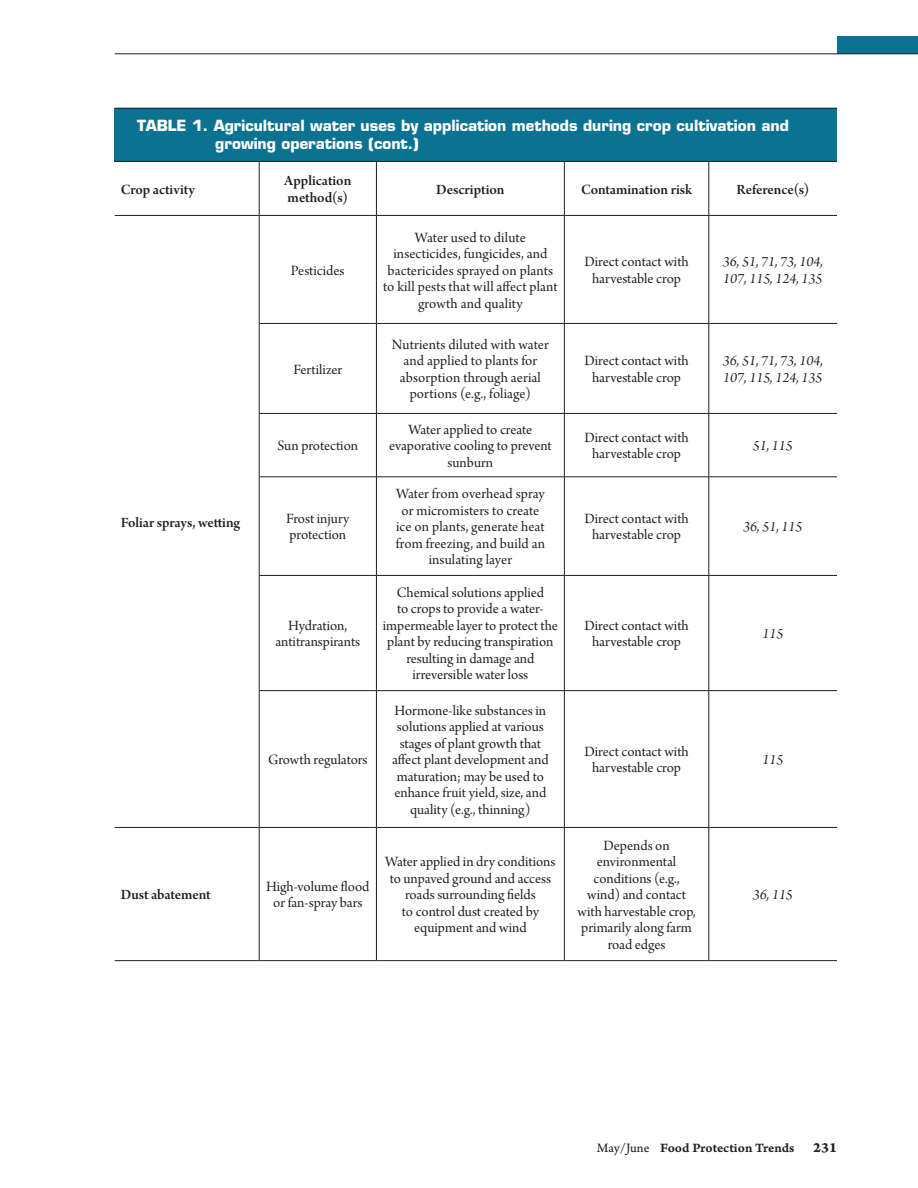
<style>
.page{position:relative;width:918px;height:1188px;background:#fff}
.page>*{position:absolute;margin:0;border:0;box-sizing:border-box;transform-origin:0 0}
.Table_Info{font:15px/16.5px "Arno Pro Subhead";color:#231f20;text-align:center}
.Table_Info-2{font:15px/16.5px "Arno Pro Smbd Subhead";letter-spacing:-.005em;color:#231f20}
.Table_Title{font:700 15px/18px "Eurostile LT Std";color:#fff}
.Table_Info-3{font:15px/16.5px "Arno Pro Italic Subhead";color:#231f20}
.t1{font:13.5px "Arno Pro Smbd Caption";letter-spacing:-.005em;color:#231f20}
.s1{font-family:"Arno Pro Sm Text"}
.s2{font-family:"Arno Pro Bold Caption";font-size:15px}
</style>
<div class="page">
<div style="left:115px;top:108px;width:722px;height:53px;background:#0b7291"></div>
<hr style="left:115px;top:108px;width:144px;height:1px;background:#231f20">
<hr style="left:259px;top:108px;width:117px;height:1px;background:#231f20">
<hr style="left:376px;top:108px;width:188px;height:1px;background:#231f20">
<hr style="left:564px;top:108px;width:145px;height:1px;background:#231f20">
<hr style="left:709px;top:108px;width:128px;height:1px;background:#231f20">
<hr style="left:115px;top:161px;width:144px;height:1px;background:#231f20">
<hr style="left:259px;top:161px;width:117px;height:1px;background:#231f20">
<hr style="left:259px;top:162px;width:1px;height:53px;background:#231f20">
<hr style="left:376px;top:161px;width:188px;height:1px;background:#231f20">
<hr style="left:376px;top:162px;width:1px;height:53px;background:#231f20">
<hr style="left:564px;top:161px;width:145px;height:1px;background:#231f20">
<hr style="left:564px;top:162px;width:1px;height:53px;background:#231f20">
<hr style="left:709px;top:161px;width:128px;height:1px;background:#231f20">
<hr style="left:709px;top:162px;width:1px;height:53px;background:#231f20">
<hr style="left:115px;top:215px;width:144px;height:1px;background:#231f20">
<hr style="left:259px;top:215px;width:117px;height:1px;background:#231f20">
<hr style="left:259px;top:216px;width:1px;height:107px;background:#231f20">
<hr style="left:376px;top:215px;width:188px;height:1px;background:#231f20">
<hr style="left:376px;top:216px;width:1px;height:107px;background:#231f20">
<hr style="left:564px;top:215px;width:145px;height:1px;background:#231f20">
<hr style="left:564px;top:216px;width:1px;height:107px;background:#231f20">
<hr style="left:709px;top:215px;width:128px;height:1px;background:#231f20">
<hr style="left:709px;top:216px;width:1px;height:107px;background:#231f20">
<hr style="left:259px;top:323px;width:117px;height:1px;background:#231f20">
<hr style="left:259px;top:324px;width:1px;height:89px;background:#231f20">
<hr style="left:376px;top:323px;width:188px;height:1px;background:#231f20">
<hr style="left:376px;top:324px;width:1px;height:89px;background:#231f20">
<hr style="left:564px;top:323px;width:145px;height:1px;background:#231f20">
<hr style="left:564px;top:324px;width:1px;height:89px;background:#231f20">
<hr style="left:709px;top:323px;width:128px;height:1px;background:#231f20">
<hr style="left:709px;top:324px;width:1px;height:89px;background:#231f20">
<hr style="left:259px;top:413px;width:117px;height:1px;background:#231f20">
<hr style="left:259px;top:414px;width:1px;height:63px;background:#231f20">
<hr style="left:376px;top:413px;width:188px;height:1px;background:#231f20">
<hr style="left:376px;top:414px;width:1px;height:63px;background:#231f20">
<hr style="left:564px;top:413px;width:145px;height:1px;background:#231f20">
<hr style="left:564px;top:414px;width:1px;height:63px;background:#231f20">
<hr style="left:709px;top:413px;width:128px;height:1px;background:#231f20">
<hr style="left:709px;top:414px;width:1px;height:63px;background:#231f20">
<hr style="left:259px;top:477px;width:117px;height:1px;background:#231f20">
<hr style="left:259px;top:477px;width:1px;height:98px;background:#231f20">
<hr style="left:376px;top:477px;width:188px;height:1px;background:#231f20">
<hr style="left:376px;top:477px;width:1px;height:98px;background:#231f20">
<hr style="left:564px;top:477px;width:145px;height:1px;background:#231f20">
<hr style="left:564px;top:477px;width:1px;height:98px;background:#231f20">
<hr style="left:709px;top:477px;width:128px;height:1px;background:#231f20">
<hr style="left:709px;top:477px;width:1px;height:98px;background:#231f20">
<hr style="left:259px;top:575px;width:117px;height:1px;background:#231f20">
<hr style="left:259px;top:576px;width:1px;height:114px;background:#231f20">
<hr style="left:376px;top:575px;width:188px;height:1px;background:#231f20">
<hr style="left:376px;top:576px;width:1px;height:114px;background:#231f20">
<hr style="left:564px;top:575px;width:145px;height:1px;background:#231f20">
<hr style="left:564px;top:576px;width:1px;height:114px;background:#231f20">
<hr style="left:709px;top:575px;width:128px;height:1px;background:#231f20">
<hr style="left:709px;top:576px;width:1px;height:114px;background:#231f20">
<hr style="left:259px;top:690px;width:117px;height:1px;background:#231f20">
<hr style="left:259px;top:691px;width:1px;height:136px;background:#231f20">
<hr style="left:376px;top:690px;width:188px;height:1px;background:#231f20">
<hr style="left:376px;top:691px;width:1px;height:136px;background:#231f20">
<hr style="left:564px;top:690px;width:145px;height:1px;background:#231f20">
<hr style="left:564px;top:691px;width:1px;height:136px;background:#231f20">
<hr style="left:709px;top:690px;width:128px;height:1px;background:#231f20">
<hr style="left:709px;top:691px;width:1px;height:136px;background:#231f20">
<hr style="left:115px;top:827px;width:144px;height:1px;background:#231f20">
<hr style="left:259px;top:827px;width:117px;height:1px;background:#231f20">
<hr style="left:259px;top:828px;width:1px;height:132px;background:#231f20">
<hr style="left:376px;top:827px;width:188px;height:1px;background:#231f20">
<hr style="left:376px;top:828px;width:1px;height:132px;background:#231f20">
<hr style="left:564px;top:827px;width:145px;height:1px;background:#231f20">
<hr style="left:564px;top:828px;width:1px;height:132px;background:#231f20">
<hr style="left:709px;top:827px;width:128px;height:1px;background:#231f20">
<hr style="left:709px;top:828px;width:1px;height:132px;background:#231f20">
<hr style="left:115px;top:960px;width:144px;height:1px;background:#231f20">
<hr style="left:259px;top:960px;width:117px;height:1px;background:#231f20">
<hr style="left:376px;top:960px;width:188px;height:1px;background:#231f20">
<hr style="left:564px;top:960px;width:145px;height:1px;background:#231f20">
<hr style="left:709px;top:960px;width:128px;height:1px;background:#231f20">
<div style="left:837px;top:36px;width:81px;height:18px;background:#0b7291"></div>
<hr style="left:115px;top:53px;width:803px;height:1px;background:#231f20">
<p class="Table_Title" style="left:215px;top:117px;width:575px;text-indent:-78px">TABLE 1. Agricultural water uses by application methods during crop cultivation and growing operations (cont.)</p>
<p class="Table_Info-2" style="left:121px;top:182px;width:76px">Crop activity</p>
<p class="Table_Info-2" style="left:284px;top:173px;width:68px">Application method(s)</p>
<p class="Table_Info-2" style="left:436px;top:182px;width:70px">Description</p>
<p class="Table_Info-2" style="left:581px;top:182px;width:113px">Contamination risk</p>
<p class="Table_Info-2" style="left:736px;top:182px;width:75px">Reference(s)</p>
<p class="Table_Info" style="left:291px;top:263px;width:55px">Pesticides</p>
<p class="Table_Info" style="left:293px;top:362px;width:50px">Fertilizer</p>
<p class="Table_Info-2" style="left:121px;top:515px;width:121px">Foliar sprays, wetting</p>
<p class="Table_Info" style="left:277px;top:438px;width:82px">Sun protection</p>
<p class="Table_Info" style="left:286px;top:511px;width:65px;text-align:left">Frost injury protection</p>
<p class="Table_Info" style="left:275px;top:618px;width:86px">Hydration, antitranspirants</p>
<p class="Table_Info" style="left:268px;top:752px;width:101px">Growth regulators</p>
<p class="Table_Info-2" style="left:121px;top:887px;width:91px">Dust abatement</p>
<p class="Table_Info" style="left:266px;top:879px;width:105px">High-volume flood or fan-spray bars</p>
<p class="Table_Info" style="left:383px;top:230px;width:176px">Water used to dilute insecticides, fungicides, and bactericides sprayed on plants to kill pests that will affect plant growth and quality</p>
<p class="Table_Info" style="left:392px;top:337px;width:158px">Nutrients diluted with water and applied to plants for absorption through aerial portions (e.g., foliage)</p>
<p class="Table_Info" style="left:584px;top:254px;width:106px">Direct contact with harvestable crop</p>
<p class="Table_Info-3" style="left:723px;top:254px;width:101px">36, 51, 71, 73, 104,<br>107, 115, 124, 135</p>
<p class="Table_Info" style="left:584px;top:353px;width:106px">Direct contact with harvestable crop</p>
<p class="Table_Info-3" style="left:723px;top:353px;width:101px">36, 51, 71, 73, 104,<br>107, 115, 124, 135</p>
<p class="Table_Info" style="left:389px;top:422px;width:164px">Water applied to create evaporative cooling to prevent sunburn</p>
<p class="Table_Info" style="left:584px;top:430px;width:106px">Direct contact with harvestable crop</p>
<p class="Table_Info-3" style="left:753px;top:438px;width:42px">51, 115</p>
<p class="Table_Info" style="left:396px;top:486px;width:151px">Water from overhead spray or micromisters to create ice on plants, generate heat from freezing, and build an insulating layer</p>
<p class="Table_Info" style="left:383px;top:585px;width:177px">Chemical solutions applied<br>to crops to provide a water&shy;impermeable layer to protect the plant by reducing transpiration resulting in damage and irreversible water loss</p>
<p class="Table_Info" style="left:392px;top:703px;width:158px">Hormone-like substances in solutions applied at various stages of plant growth that affect plant development and maturation; may be used to enhance fruit yield, size, and quality (e.g., thinning)</p>
<p class="Table_Info" style="left:385px;top:854px;width:172px">Water applied in dry conditions to unpaved ground and access roads surrounding fields<br>to control dust created by equipment and wind</p>
<p class="Table_Info" style="left:584px;top:511px;width:106px">Direct contact with harvestable crop</p>
<p class="Table_Info-3" style="left:743px;top:519px;width:61px">36, 51, 115</p>
<p class="Table_Info" style="left:584px;top:618px;width:106px">Direct contact with harvestable crop</p>
<p class="Table_Info-3" style="left:762px;top:626px;width:22px">115</p>
<p class="Table_Info" style="left:584px;top:744px;width:106px">Direct contact with harvestable crop</p>
<p class="Table_Info-3" style="left:762px;top:752px;width:22px">115</p>
<p class="Table_Info" style="left:578px;top:838px;width:120px">Depends on environmental conditions (e.g., wind) and contact with harvestable crop, primarily along farm road edges</p>
<p class="Table_Info-3" style="left:753px;top:887px;width:42px">36, 115</p>
<p class="t1" style="left:597px;top:1140px;width:242px"><span class="s1">May/June</span> Food Protection Trends <span class="s2">231</span></p>
</div>
